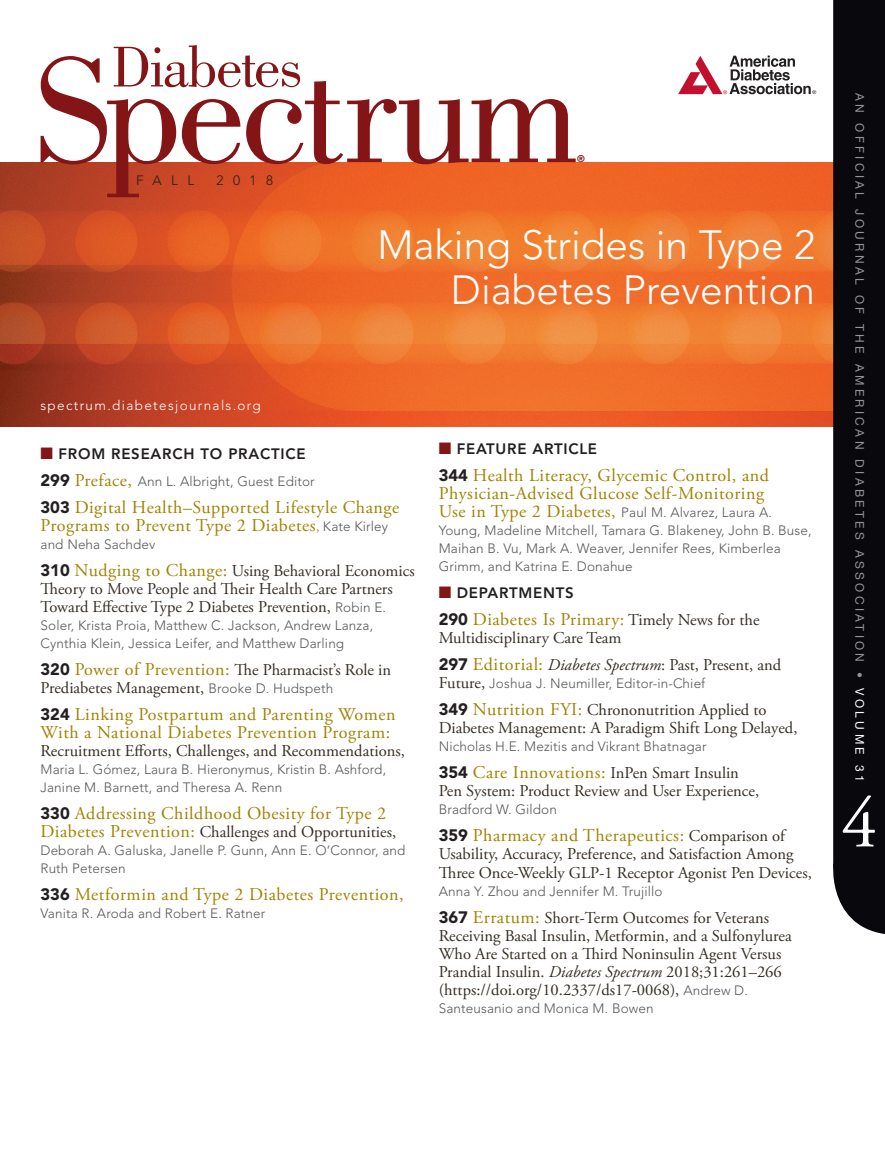
<style>
.page{position:relative;width:885px;height:1175px;background:#fff}
.page>*{position:absolute;margin:0;border:0;box-sizing:border-box;transform-origin:0 0}
.t1{font:72px "Adobe Garamond Pro";color:#fff}
.BANNER_TITLE{font:300 40.5px "Avenir LT Std";color:#fff}
.ARTICLE_TITLES__AUTH{font:18px/18px "Adobe Garamond Pro";letter-spacing:.03em;color:#a18202}
.ARTICLE_TITLES__AUTH-2{font:16.5px/18px "Adobe Garamond Pro";color:#352e23}
.ARTICLE_TITLES__AUTH-3{font:800 15px "Avenir LT Std";letter-spacing:.05em;color:#231f20}
.SECTION_HEADINGS{font:800 15px "Avenir LT Std";letter-spacing:.05em;color:#231f20}
.ARTICLE_TITLES__AUTH-4{font:300 13.5px/18px "Avenir LT Std";letter-spacing:.01em;color:#57585a}
.WEB_ADDRESS{font:300 13.5px "Avenir LT Std";letter-spacing:.1em;color:#fff}
.t2{font:300 13.5px "Avenir LT Std";letter-spacing:.7em;color:#231f20}
.t3{font:12px "Helvetica Neue LT Std";letter-spacing:.28em;color:#939598}
.HEADS{font:800 9.75px "Avenir LT Std";color:#841517}
.s1{color:#841517}
.s2{font-weight:900;font-size:16.5px;color:#231f20}
.s3{font-family:"Adobe Garamond Pro";font-weight:400;font-size:18px;color:#a18202}
.s4{font-family:"Avenir LT Std";font-weight:900;font-size:16.5px;color:#231f20}
.s5{font-size:13.5px}
.s6{font-family:"Avenir LT Std";font-weight:300;font-size:13.5px;color:#57585a}
.s7{font-family:"Avenir LT Std";font-weight:900;color:#231f20}
.s8{font-size:18px;color:#a18202}
.s9{font-size:16.5px;color:#352e23}
.s10{font-style:italic}
.s11{font-family:"Adobe Garamond Pro";font-weight:400;font-size:16.5px;color:#352e23}
.s12{color:#fff}
</style>
<div class="page">
<img style="left:0;top:162px;width:826px;height:264px">
<svg style="left:41px;top:56px;width:534px;height:141px"></svg>
<svg style="left:114px;top:45px;width:186px;height:42px"></svg>
<svg style="left:826px;top:0;width:58px;height:934px;background:#292426"></svg>
<svg style="left:678px;top:56px;width:138px;height:38px"></svg>
<p class="t2" style="left:136px;top:172px;width:59px">FALL</p>
<p class="t2" style="left:216px;top:172px;width:58px">2018</p>
<p class="WEB_ADDRESS" style="left:40px;top:397px;width:222px">spectrum.diabetesjournals.org</p>
<p class="HEADS" style="left:577px;top:153px;width:9px">®</p>
<p class="BANNER_TITLE" style="left:377px;top:221px;width:439px">Making Strides in Type 2</p>
<p class="BANNER_TITLE" style="left:451px;top:266px;width:365px">Diabetes Prevention</p>
<p class="SECTION_HEADINGS" style="left:40px;top:445px;width:266px"><span class="s1">■</span> FROM RESEARCH TO PRACTICE</p>
<p class="ARTICLE_TITLES__AUTH-4" style="left:40px;top:472px;width:275px"><span class="s2">299</span> <span class="s3">Preface,</span> Ann L. Albright, Guest Editor</p>
<p class="ARTICLE_TITLES__AUTH" style="left:40px;top:499px;width:360px"><span class="s4">303</span> Digital Health–Supported Lifestyle Change<br>Programs to Prevent Type 2 Diabetes<span class="s5">,</span> <span class="s6">Kate Kirley</span></p>
<p class="ARTICLE_TITLES__AUTH-4" style="left:41px;top:535px;width:116px">and Neha Sachdev</p>
<p class="ARTICLE_TITLES__AUTH-2" style="left:40px;top:562px;width:375px"><span class="s7">310</span> <span class="s8">Nudging to Change:</span> Using Behavioral Economics<br>Theory to Move People and Their Health Care Partners<br>Toward Effective Type 2 Diabetes Prevention, <span class="s6">Robin E.</span></p>
<p class="ARTICLE_TITLES__AUTH-4" style="left:40px;top:616px;width:334px">Soler, Krista Proia, Matthew C. Jackson, Andrew Lanza,<br>Cynthia Klein, Jessica Leifer, and Matthew Darling</p>
<p class="ARTICLE_TITLES__AUTH-2" style="left:40px;top:661px;width:352px"><span class="s7">320</span> <span class="s8">Power of Prevention:</span> The Pharmacist’s Role in<br>Prediabetes Management, <span class="s6">Brooke D. Hudspeth</span></p>
<p class="ARTICLE_TITLES__AUTH" style="left:40px;top:706px;width:356px"><span class="s4">324</span> Linking Postpartum and Parenting Women<br>With a National Diabetes Prevention Program:</p>
<p class="ARTICLE_TITLES__AUTH-2" style="left:40px;top:742px;width:366px">Recruitment Efforts, Challenges, and Recommendations,</p>
<p class="ARTICLE_TITLES__AUTH-4" style="left:40px;top:760px;width:347px">Maria L. Gómez, Laura B. Hieronymus, Kristin B. Ashford,<br>Janine M. Barnett, and Theresa A. Renn</p>
<p class="ARTICLE_TITLES__AUTH" style="left:40px;top:805px;width:347px"><span class="s4">330</span> Addressing Childhood Obesity for Type 2</p>
<p class="ARTICLE_TITLES__AUTH-2" style="left:40px;top:823px;width:357px"><span class="s8">Diabetes Prevention:</span> Challenges and Opportunities,</p>
<p class="ARTICLE_TITLES__AUTH-4" style="left:40px;top:841px;width:366px">Deborah A. Galuska, Janelle P. Gunn, Ann E. O’Connor, and<br>Ruth Petersen</p>
<p class="ARTICLE_TITLES__AUTH" style="left:40px;top:886px;width:364px"><span class="s4">336</span> Metformin and Type 2 Diabetes Prevention,</p>
<p class="ARTICLE_TITLES__AUTH-4" style="left:40px;top:904px;width:226px">Vanita R. Aroda and Robert E. Ratner</p>
<p class="ARTICLE_TITLES__AUTH-3" style="left:438px;top:440px;width:160px"><span class="s1">■</span> FEATURE ARTICLE</p>
<p class="ARTICLE_TITLES__AUTH" style="left:438px;top:467px;width:331px"><span class="s4">344</span> Health Literacy, Glycemic Control, and<br>Physician-Advised Glucose Self-Monitoring</p>
<p class="ARTICLE_TITLES__AUTH-4" style="left:438px;top:504px;width:374px"><span class="s3">Use in Type 2 Diabetes,</span> Paul M. Alvarez, Laura A.<br>Young, Madeline Mitchell, Tamara G. Blakeney, John B. Buse, Maihan B. Vu, Mark A. Weaver, Jennifer Rees, Kimberlea Grimm, and Katrina E. Donahue</p>
<p class="ARTICLE_TITLES__AUTH-3" style="left:438px;top:584px;width:136px"><span class="s1">■</span> DEPARTMENTS</p>
<p class="ARTICLE_TITLES__AUTH" style="left:438px;top:611px;width:322px"><span class="s4">290</span> Diabetes Is Primary: <span class="s9">Timely News for the</span></p>
<p class="ARTICLE_TITLES__AUTH-2" style="left:438px;top:629px;width:184px">Multidisciplinary Care Team</p>
<p class="ARTICLE_TITLES__AUTH-2" style="left:438px;top:656px;width:344px"><span class="s7">297</span> <span class="s8">Editorial:</span> <span class="s10">Diabetes Spectrum</span>: Past, Present, and</p>
<p class="ARTICLE_TITLES__AUTH-4" style="left:438px;top:675px;width:268px"><span class="s11">Future,</span> Joshua J. Neumiller, Editor-in-Chief</p>
<p class="ARTICLE_TITLES__AUTH-2" style="left:438px;top:701px;width:360px"><span class="s7">349</span> <span class="s8">Nutrition FYI:</span> Chrononutrition Applied to<br>Diabetes Management: A Paradigm Shift Long Delayed,</p>
<p class="ARTICLE_TITLES__AUTH-4" style="left:438px;top:738px;width:269px">Nicholas H.E. Mezitis and Vikrant Bhatnagar</p>
<p class="ARTICLE_TITLES__AUTH-2" style="left:438px;top:764px;width:322px"><span class="s7">354</span> <span class="s8">Care Innovations:</span> InPen Smart Insulin<br>Pen System: Product Review and User Experience,</p>
<p class="ARTICLE_TITLES__AUTH-4" style="left:438px;top:801px;width:120px">Bradford W. Gildon</p>
<p class="ARTICLE_TITLES__AUTH" style="left:438px;top:827px;width:348px"><span class="s4">359</span> Pharmacy and Therapeutics: <span class="s9">Comparison of</span></p>
<p class="ARTICLE_TITLES__AUTH-2" style="left:438px;top:845px;width:374px">Usability, Accuracy, Preference, and Satisfaction Among<br>Three Once-Weekly GLP-1 Receptor Agonist Pen Devices,</p>
<p class="ARTICLE_TITLES__AUTH-4" style="left:438px;top:882px;width:225px">Anna Y. Zhou and Jennifer M. Trujillo</p>
<p class="ARTICLE_TITLES__AUTH-2" style="left:438px;top:908px;width:354px"><span class="s7">367</span> <span class="s8">Erratum:</span> Short-Term Outcomes for Veterans Receiving Basal Insulin, Metformin, and a Sulfonylurea Who Are Started on a Third Noninsulin Agent Versus Prandial Insulin. <span class="s10">Diabetes Spectrum</span> 2018;31:261–266 (https://doi.org/10.2337/ds17-0068), <span class="s6">Andrew D.</span></p>
<p class="ARTICLE_TITLES__AUTH-4" style="left:438px;top:999px;width:216px">Santeusanio and Monica M. Bowen</p>
<p class="t3" style="left:866px;top:93px;width:689px;rotate:90deg">AN OFFICIAL JOURNAL OF THE AMERICAN DIABETES ASSOCIATION • <span class="s12">VOLUME 31</span></p>
<p class="t1" style="left:841px;top:780px;width:37px">4</p>
</div>
